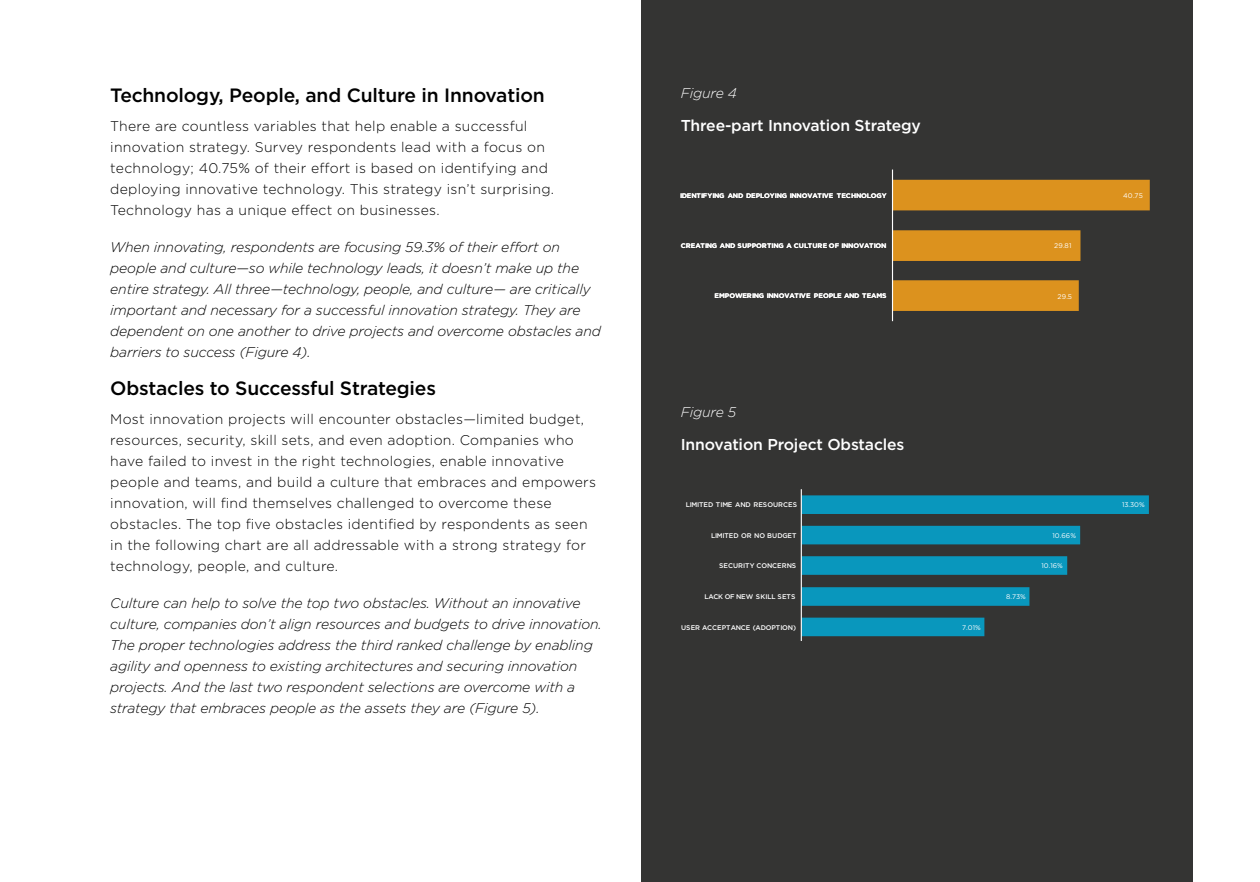
<style>
.page{position:relative;width:1260px;height:882px;background:#fff}
.page>*{position:absolute;margin:0;border:0;box-sizing:border-box;transform-origin:0 0}
.t1{font:500 19.25px "Gotham";letter-spacing:-.01em;color:#000}
.t2{font:500 15.75px "Gotham";letter-spacing:-.01em;color:#fff}
.t3{font:italic 300 14px/21px "Gotham";letter-spacing:-.01em;color:#000}
.t4{font:300 14px/21px "Gotham";letter-spacing:.02em;color:#000}
.t5{font:italic 300 14px "Gotham";letter-spacing:-.01em;color:#fff}
.t6{font:500 6.83px "Gotham";letter-spacing:-.01em;color:#fff}
.t7{font:6.83px "Gotham";letter-spacing:.02em;color:#fff}
.t8{font:500 6.83px "Gotham";letter-spacing:-.035em;color:#fff}
.t9{font:500 6.83px "Gotham";letter-spacing:-.03em;color:#fff}
.t10{font:700 6.65px "Gotham";letter-spacing:-.015em;color:#fff}
</style>
<div class="page">
<div style="left:641px;top:0;width:552px;height:882px;background:#343433"></div>
<svg style="left:893px;top:180px;width:257px;height:131px"></svg>
<hr style="left:892px;top:170px;width:1px;height:151px;background:#fff">
<svg style="left:802px;top:495px;width:347px;height:141px"></svg>
<hr style="left:801px;top:489px;width:1px;height:151px;background:#fff">
<h1 class="t1" style="left:110px;top:83px;width:436px">Technology, People, and Culture in Innovation</h1>
<p class="t4" style="left:110px;top:115px;width:445px">There are countless variables that help enable a successful innovation strategy. Survey respondents lead with a focus on technology; 40.75% of their effort is based on identifying and deploying innovative technology. This strategy isn’t surprising.<br>Technology has a unique effect on businesses.</p>
<p class="t3" style="left:110px;top:236px;width:492px">When innovating, respondents are focusing 59.3% of their effort on people and culture—so while technology leads, it doesn’t make up the entire strategy. All three—technology, people, and culture— are critically important and necessary for a successful innovation strategy. They are dependent on one another to drive projects and overcome obstacles and barriers to success (Figure 4).</p>
<h1 class="t1" style="left:110px;top:376px;width:327px">Obstacles to Successful Strategies</h1>
<p class="t4" style="left:110px;top:409px;width:487px">Most innovation projects will encounter obstacles—limited budget, resources, security, skill sets, and even adoption. Companies who have failed to invest in the right technologies, enable innovative people and teams, and build a culture that embraces and empowers innovation, will find themselves challenged to overcome these obstacles. The top five obstacles identified by respondents as seen in the following chart are all addressable with a strong strategy for technology, people, and culture.</p>
<p class="t3" style="left:110px;top:592px;width:493px">Culture can help to solve the top two obstacles. Without an innovative culture, companies don’t align resources and budgets to drive innovation.<br>The proper technologies address the third ranked challenge by enabling agility and openness to existing architectures and securing innovation projects. And the last two respondent selections are overcome with a strategy that embraces people as the assets they are (Figure 5).</p>
<p class="t5" style="left:681px;top:84px;width:58px">Figure 4</p>
<p class="t2" style="left:681px;top:115px;width:242px">Three-part Innovation Strategy</p>
<p class="t10" style="left:680px;top:191px;width:208px">IDENTIFYING AND DEPLOYING INNOVATIVE TECHNOLOGY</p>
<p class="t10" style="left:681px;top:241px;width:207px">CREATING AND SUPPORTING A CULTURE OF INNOVATION</p>
<p class="t10" style="left:715px;top:292px;width:173px">EMPOWERING INNOVATIVE PEOPLE AND TEAMS</p>
<p class="t7" style="left:1054px;top:241px;width:19px">29.81</p>
<p class="t7" style="left:1057px;top:292px;width:16px">29.5</p>
<p class="t5" style="left:681px;top:403px;width:57px">Figure 5</p>
<p class="t2" style="left:681px;top:434px;width:225px">Innovation Project Obstacles</p>
<p class="t6" style="left:686px;top:500px;width:113px">LIMITED TIME AND RESOURCES</p>
<p class="t9" style="left:711px;top:531px;width:87px">LIMITED OR NO BUDGET</p>
<p class="t6" style="left:719px;top:562px;width:79px">SECURITY CONCERNS</p>
<p class="t8" style="left:704px;top:592px;width:93px">LACK OF NEW SKILL SETS</p>
<p class="t6" style="left:681px;top:623px;width:116px">USER ACCEPTANCE (ADOPTION)</p>
<p class="t7" style="left:962px;top:623px;width:20px">7.01%</p>
<p class="t7" style="left:1006px;top:592px;width:21px">8.73%</p>
<p class="t7" style="left:1052px;top:531px;width:25px">10.66%</p>
<p class="t7" style="left:1041px;top:562px;width:23px">10.16%</p>
<p class="t7" style="left:1123px;top:191px;width:21px">40.75</p>
<p class="t7" style="left:1122px;top:500px;width:24px">13.30%</p>
</div>
